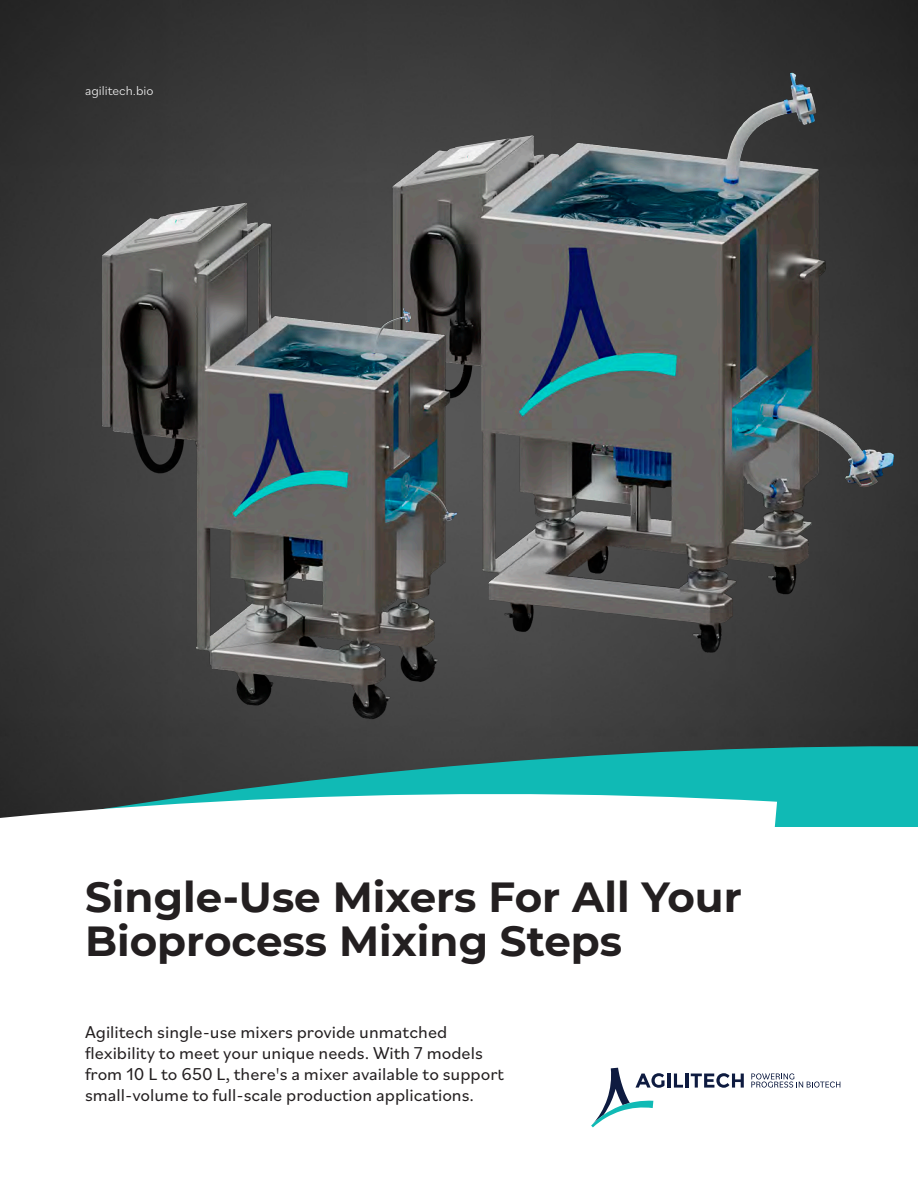
<style>
.page{position:relative;width:918px;height:1188px;background:#fff}
.page>*{position:absolute;margin:0;border:0;box-sizing:border-box;transform-origin:0 0}
.t1{font:700 42px/43.5px "Montserrat";color:#231f20}
.t2{font:18px/21px "Bilo";color:#231f20}
.t3{font:300 13.5px "Bilo";color:#fff}
</style>
<div class="page">
<img style="left:0;top:0;width:918px;height:733px">
<svg style="left:0;top:733px;width:918px;height:94px"></svg>
<svg style="left:0;top:781px;width:777px;height:347px"></svg>
<svg style="left:751px;top:1073px;width:89px;height:15px"></svg>
<hr style="left:667px;top:1074px;width:3px;height:14px;background:#0e1b40">
<svg style="left:674px;top:1074px;width:9px;height:14px"></svg>
<hr style="left:685px;top:1074px;width:3px;height:14px;background:#0e1b40">
<svg style="left:691px;top:1073px;width:53px;height:15px"></svg>
<svg style="left:591px;top:1068px;width:74px;height:59px"></svg>
<img style="left:369px;top:62px;width:540px;height:603px">
<img style="left:72px;top:183px;width:550px;height:559px">
<p class="t3" style="left:85px;top:81px;width:70px">agilitech.bio</p>
<p class="t1" style="left:85px;top:873px;width:658px">Single-Use Mixers For All Your<br>Bioprocess Mixing Steps</p>
<p class="t2" style="left:85px;top:1021px;width:420px">Agilitech single-use mixers provide unmatched flexibility to meet your unique needs. With 7 models from 10 L to 650 L, there's a mixer available to support small-volume to full-scale production applications.</p>
</div>
